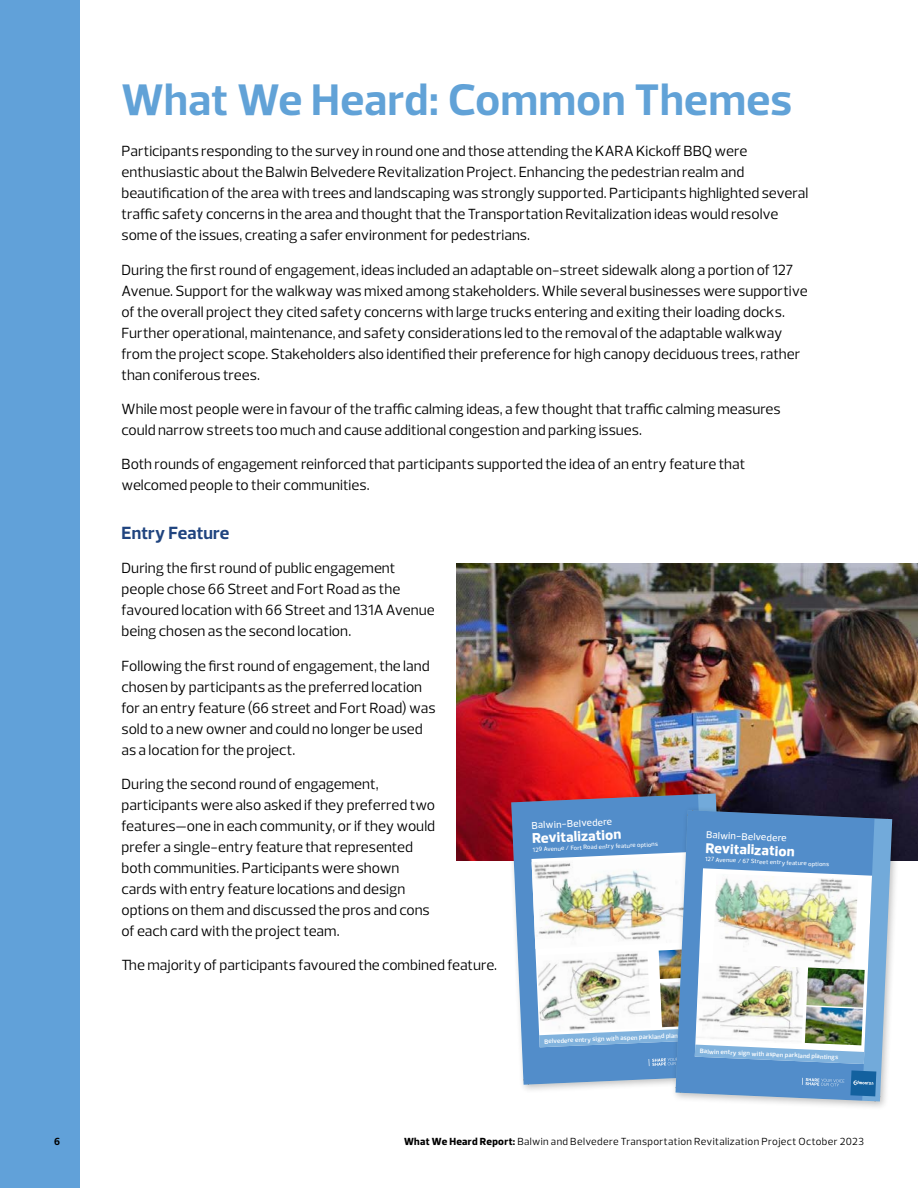
<style>
.page{position:relative;width:918px;height:1188px;background:#fff}
.page>*{position:absolute;margin:0;border:0;box-sizing:border-box;transform-origin:0 0}
.t1{font:700 45px "Prelo";letter-spacing:.01em;color:#61a2d7}
.t2{font:700 18px "Prelo";letter-spacing:.005em;color:#20447f}
.t3{font:15px/21px "Prelo";color:#000}
.t4{font:800 14.4px "Prelo";color:#fff}
.t5{font:10.5px "Prelo";letter-spacing:.035em;color:#000}
.t6{font:700 10.5px "Prelo";color:#000}
.t7{font:500 10.05px "Prelo";color:#fff}
.t8{font:600 6.45px "Prelo";color:#fff}
.t9{font:500 6.3px "Prelo";color:#fff}
.s1{font-weight:800}
</style>
<div class="page">
<div style="left:0;top:0;width:80px;height:1188px;background:#61a1d9"></div>
<img style="left:457px;top:563px;width:461px;height:298px">
<div style="left:507px;top:789px;width:230px;height:305px;background:#000;opacity:.25"></div>
<svg style="left:511px;top:793px;width:217px;height:292px;background:#6f90c0"></svg>
<div style="left:671px;top:806px;width:230px;height:305px;background:#000;opacity:.25"></div>
<img style="left:531px;top:852px;width:144px;height:244px">
<img style="left:675px;top:810px;width:217px;height:291px">
<h1 class="t1" style="left:122px;top:72px;width:672px">What We Heard: Common Themes</h1>
<p class="t3" style="left:122px;top:141px;width:688px">Participants responding to the survey in round one and those attending the KARA Kickoff BBQ were enthusiastic about the Balwin Belvedere Revitalization Project. Enhancing the pedestrian realm and beautification of the area with trees and landscaping was strongly supported. Participants highlighted several traffic safety concerns in the area and thought that the Transportation Revitalization ideas would resolve some of the issues, creating a safer environment for pedestrians.</p>
<p class="t3" style="left:122px;top:259px;width:688px">During the first round of engagement, ideas included an adaptable on-street sidewalk along a portion of 127<br>Avenue. Support for the walkway was mixed among stakeholders. While several businesses were supportive of the overall project they cited safety concerns with large trucks entering and exiting their loading docks.<br>Further operational, maintenance, and safety considerations led to the removal of the adaptable walkway from the project scope. Stakeholders also identified their preference for high canopy deciduous trees, rather than coniferous trees.</p>
<p class="t3" style="left:122px;top:399px;width:661px">While most people were in favour of the traffic calming ideas, a few thought that traffic calming measures could narrow streets too much and cause additional congestion and parking issues.</p>
<p class="t3" style="left:122px;top:454px;width:625px">Both rounds of engagement reinforced that participants supported the idea of an entry feature that welcomed people to their communities.</p>
<p class="t2" style="left:122px;top:521px;width:109px">Entry Feature</p>
<p class="t3" style="left:122px;top:558px;width:315px">During the first round of public engagement people chose 66 Street and Fort Road as the favoured location with 66 Street and 131A Avenue being chosen as the second location.</p>
<p class="t3" style="left:122px;top:655px;width:316px">Following the first round of engagement, the land chosen by participants as the preferred location for an entry feature (66 street and Fort Road) was sold to a new owner and could no longer be used as a location for the project.</p>
<p class="t3" style="left:122px;top:774px;width:315px">During the second round of engagement, participants were also asked if they preferred two features—one in each community, or if they would prefer a single-entry feature that represented both communities. Participants were shown cards with entry feature locations and design options on them and discussed the pros and cons of each card with the project team.</p>
<p class="t3" style="left:122px;top:955px;width:377px">The majority of participants favoured the combined feature.</p>
<p class="t7" style="left:531px;top:819px;width:82px;rotate:-3deg">Balwin-Belvedere</p>
<p class="t4" style="left:532px;top:830px;width:90px;rotate:-3deg">Revitalization</p>
<p class="t9" style="left:533px;top:846px;width:127px;rotate:-3deg">129 Avenue / Fort Road entry feature options</p>
<p class="t7" style="left:707px;top:828px;width:82px;rotate:3deg">Balwin-Belvedere</p>
<p class="t4" style="left:706px;top:838px;width:90px;rotate:3deg">Revitalization</p>
<p class="t9" style="left:705px;top:855px;width:126px;rotate:3deg">127 Avenue / 67 Street entry feature options</p>
<p class="t8" style="left:544px;top:1037px;width:150px;rotate:-2deg">Belvedere entry sign with aspen parkland plantings</p>
<p class="t8" style="left:700px;top:1048px;width:140px;rotate:2deg">Balwin entry sign with aspen parkland plantings</p>
<p class="t6" style="left:54px;top:1135px;width:7px">6</p>
<p class="t5" style="left:404px;top:1135px;width:462px"><span class="s1">What We Heard Report:</span> Balwin and Belvedere Transportation Revitalization Project October 2023</p>
</div>
